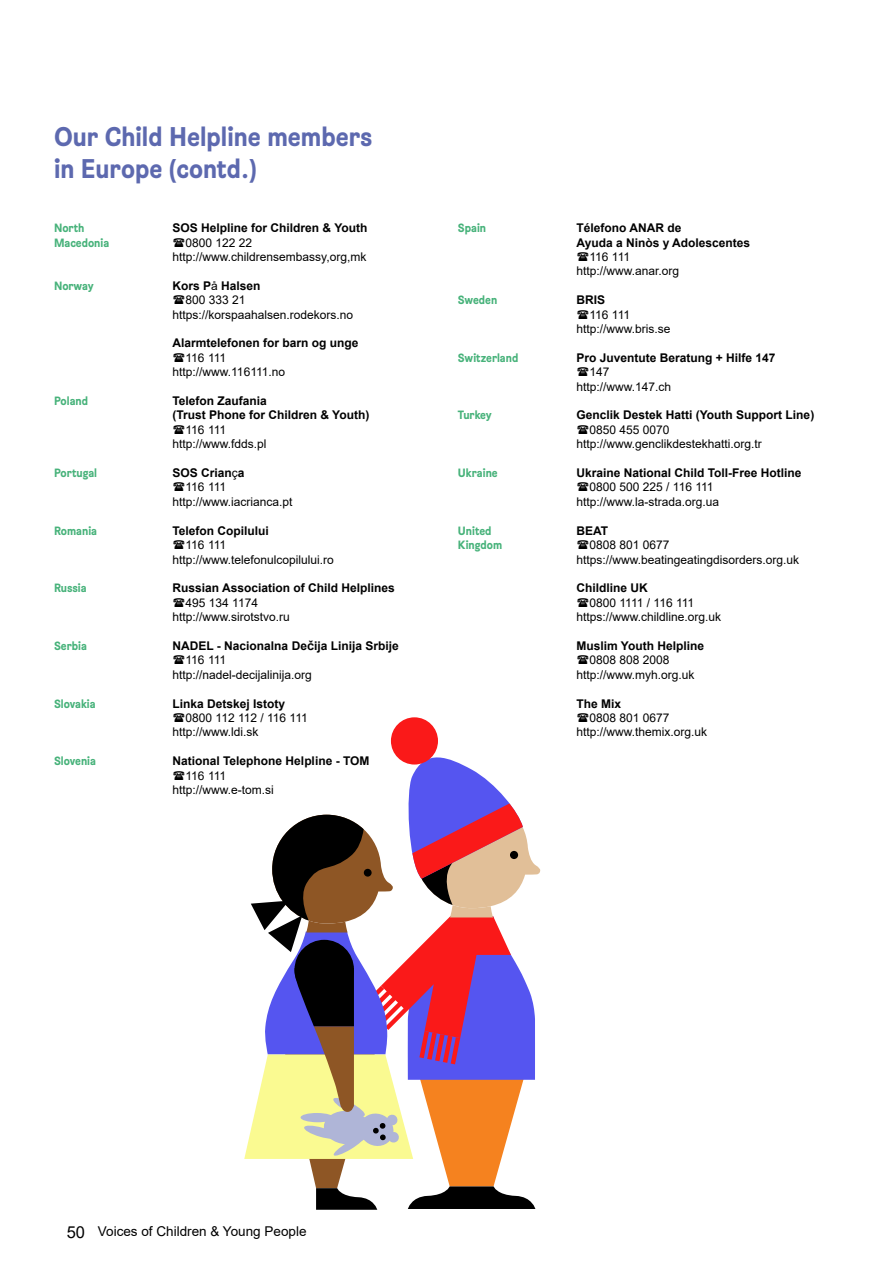
<style>
.page{position:relative;width:893px;height:1263px;background:#fff}
.page>*{position:absolute;margin:0;border:0;box-sizing:border-box;transform-origin:0 0}
.t1{font:700 27px/32.4px "Brezel Grotesk";color:#5d69af}
.t2{font:13.5px "Arial";color:#000}
.t3{font:12px/14.4px "Arial";color:#000}
.t4{font:700 12px/14.4px "Arial";color:#000}
.t5{font:700 12px "Brezel Grotesk";color:#47b27a}
.s1{font-weight:400}
.s2{font-size:16.5px}
</style>
<div class="page">
<div style="left:391px;top:717px;width:47px;height:47px;background:#fa1919;border-radius:50%"></div>
<svg style="left:244px;top:747px;width:296px;height:463px"></svg>
<div style="left:295px;top:940px;width:59px;height:59px;background:#000;border-radius:50%"></div>
<h1 class="t1" style="left:54px;top:120px;width:320px">Our Child Helpline members in Europe (contd.)</h1>
<p class="t5" style="left:54px;top:220px;width:32px">North</p>
<p class="t4" style="left:173px;top:221px;width:196px">SOS Helpline for Children &amp; Youth</p>
<p class="t5" style="left:54px;top:235px;width:57px">Macedonia</p>
<p class="t3" style="left:173px;top:235px;width:195px;text-indent:13px">0800 122 22 http://www.childrensembassy,org,mk</p>
<p class="t5" style="left:54px;top:278px;width:41px">Norway</p>
<p class="t4" style="left:173px;top:279px;width:90px">Kors P<span class="s1">å</span> Halsen</p>
<p class="t3" style="left:186px;top:293px;width:62px">800 333 21</p>
<p class="t3" style="left:173px;top:307px;width:182px">https://korspaahalsen.rodekors.no</p>
<p class="t4" style="left:173px;top:336px;width:188px">Alarmtelefonen for barn og unge</p>
<p class="t3" style="left:173px;top:350px;width:114px;text-indent:13px">116 111 http://www.116111.no</p>
<p class="t5" style="left:54px;top:393px;width:36px">Poland</p>
<p class="t4" style="left:173px;top:394px;width:198px">Telefon Zaufania<br>(Trust Phone for Children &amp; Youth)</p>
<p class="t3" style="left:173px;top:422px;width:96px;text-indent:13px">116 111 http://www.fdds.pl</p>
<p class="t5" style="left:54px;top:465px;width:45px">Portugal</p>
<p class="t4" style="left:173px;top:466px;width:74px">SOS Crian<span class="s1">ç</span>a</p>
<p class="t3" style="left:186px;top:480px;width:42px">116 111</p>
<p class="t3" style="left:173px;top:494px;width:122px">http://www.iacrianca.pt</p>
<p class="t5" style="left:54px;top:523px;width:45px">Romania</p>
<p class="t4" style="left:173px;top:523px;width:98px">Telefon Copilului</p>
<p class="t3" style="left:173px;top:538px;width:163px;text-indent:13px">116 111 http://www.telefonulcopilului.ro</p>
<p class="t5" style="left:54px;top:580px;width:34px">Russia</p>
<p class="t4" style="left:173px;top:581px;width:224px">Russian Association of Child Helplines</p>
<p class="t3" style="left:173px;top:595px;width:119px;text-indent:13px">495 134 1174 http://www.sirotstvo.ru</p>
<p class="t5" style="left:54px;top:638px;width:34px">Serbia</p>
<p class="t4" style="left:173px;top:639px;width:228px">NADEL - Nacionalna DeČija Linija Srbije</p>
<p class="t3" style="left:173px;top:653px;width:141px;text-indent:13px">116 111 http://nadel-decijalinija.org</p>
<p class="t5" style="left:54px;top:696px;width:43px">Slovakia</p>
<p class="t4" style="left:173px;top:696px;width:114px">Linka Detskej Istoty</p>
<p class="t3" style="left:173px;top:710px;width:137px;text-indent:13px">0800 112 112 / 116 111 http://www.ldi.sk</p>
<p class="t5" style="left:54px;top:753px;width:43px">Slovenia</p>
<p class="t4" style="left:173px;top:754px;width:198px">National Telephone Helpline - TOM</p>
<p class="t3" style="left:173px;top:768px;width:103px;text-indent:13px">116 111 http://www.e-tom.si</p>
<p class="t5" style="left:458px;top:220px;width:30px">Spain</p>
<p class="t4" style="left:576px;top:221px;width:175px">Télefono ANAR de<br>Ayuda a Ninòs y Adolescentes</p>
<p class="t3" style="left:576px;top:250px;width:104px;text-indent:13px">116 111 http://www.anar.org</p>
<p class="t5" style="left:458px;top:292px;width:41px">Sweden</p>
<p class="t4" style="left:576px;top:293px;width:30px">BRIS</p>
<p class="t3" style="left:576px;top:307px;width:96px;text-indent:13px">116 111 http://www.bris.se</p>
<p class="t5" style="left:458px;top:350px;width:62px">Switzerland</p>
<p class="t4" style="left:576px;top:351px;width:201px">Pro Juventute Beratung + Hilfe 147</p>
<p class="t3" style="left:576px;top:365px;width:96px;text-indent:13px">147 http://www.147.ch</p>
<p class="t5" style="left:458px;top:408px;width:35px">Turkey</p>
<p class="t4" style="left:576px;top:408px;width:239px">Genclik Destek Hatti (Youth Support Line)</p>
<p class="t3" style="left:576px;top:422px;width:187px;text-indent:13px">0850 455 0070 http://www.genclikdestekhatti.org.tr</p>
<p class="t5" style="left:458px;top:465px;width:41px">Ukraine</p>
<p class="t4" style="left:576px;top:466px;width:227px">Ukraine National Child Toll-Free Hotline</p>
<p class="t3" style="left:576px;top:480px;width:144px;text-indent:13px">0800 500 225 / 116 111 http://www.la-strada.org.ua</p>
<p class="t5" style="left:458px;top:523px;width:35px">United</p>
<p class="t4" style="left:576px;top:523px;width:33px">BEAT</p>
<p class="t5" style="left:458px;top:537px;width:46px">Kingdom</p>
<p class="t3" style="left:576px;top:538px;width:224px;text-indent:13px">0808 801 0677 https://www.beatingeatingdisorders.org.uk</p>
<p class="t4" style="left:576px;top:581px;width:73px">Childline UK</p>
<p class="t3" style="left:576px;top:595px;width:146px;text-indent:13px">0800 1111 / 116 111 https://www.childline.org.uk</p>
<p class="t4" style="left:576px;top:639px;width:129px">Muslim Youth Helpline</p>
<p class="t3" style="left:576px;top:653px;width:120px;text-indent:13px">0808 808 2008 http://www.myh.org.uk</p>
<p class="t4" style="left:576px;top:696px;width:46px">The Mix</p>
<p class="t3" style="left:576px;top:710px;width:132px;text-indent:13px">0808 801 0677 http://www.themix.org.uk</p>
<p class="t2" style="left:67px;top:1222px;width:241px"><span class="s2">50</span> Voices of Children &amp; Young People</p>
</div>
